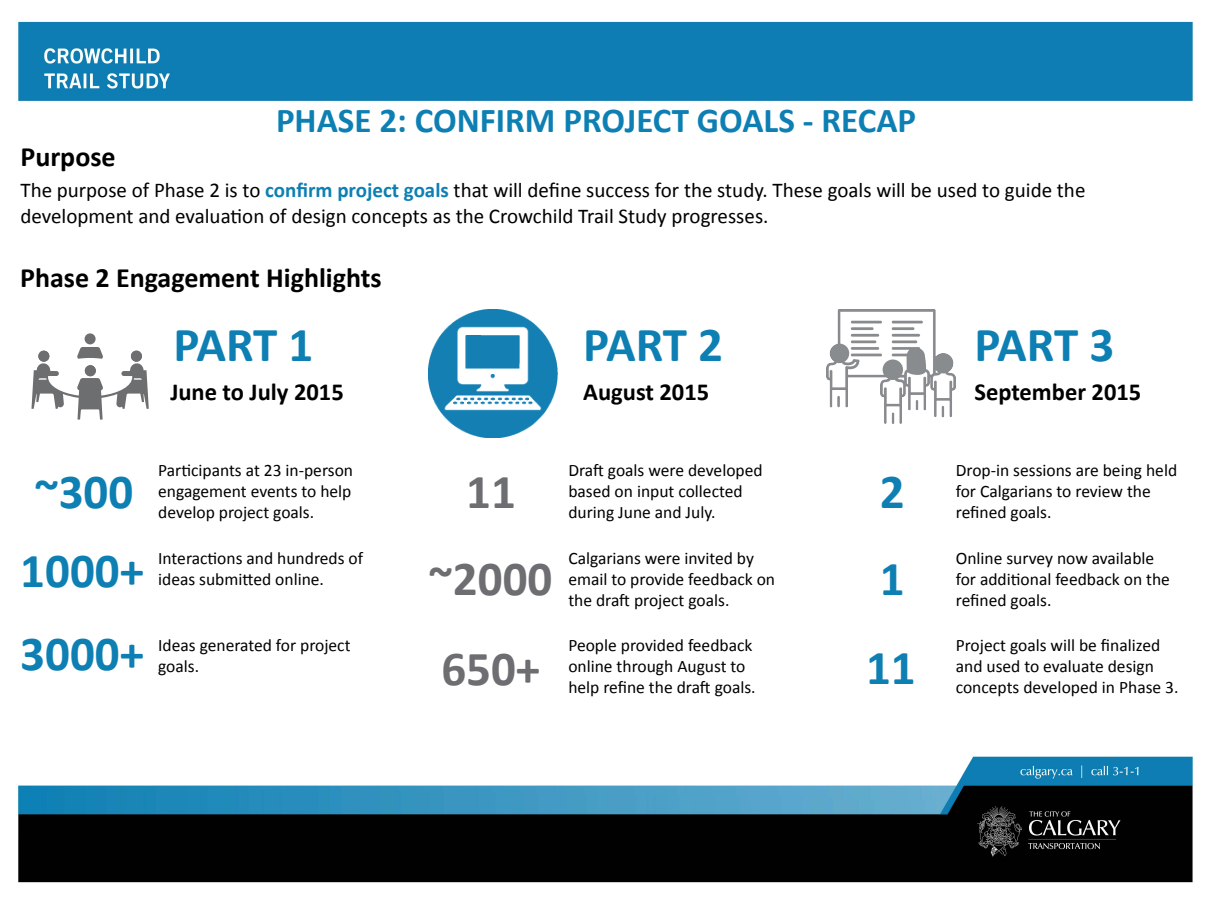
<style>
.page{position:relative;width:1210px;height:908px;background:#fff}
.page>*{position:absolute;margin:0;border:0;box-sizing:border-box;transform-origin:0 0}
.t1{font:700 49px/78.9px "Calibri";color:#0d7fb3}
.t2{font:700 49px "Calibri";color:#6d6e71}
.t3{font:700 35px "Calibri";color:#0d7fb3}
.t4{font:700 28px "Calibri";color:#000}
.t5{font:700 24.5px "Calibri";color:#000}
.t6{font:21px/25.2px "Calibri";color:#000}
.t7{font:17.5px/21px "Calibri";color:#000}
.s1{font-weight:700;color:#0d7fb3}
</style>
<div class="page">
<img style="left:18px;top:21px;width:1175px;height:862px">
<svg style="left:20px;top:309px;width:136px;height:128px"></svg>
<div style="left:85px;top:333px;width:11px;height:11px;background:#6d6e70;border-radius:50%"></div>
<div style="left:85px;top:365px;width:11px;height:11px;background:#6d6e70;border-radius:50%"></div>
<div style="left:38px;top:350px;width:11px;height:11px;background:#6d6e70;border-radius:50%"></div>
<div style="left:131px;top:350px;width:11px;height:11px;background:#6d6e70;border-radius:50%"></div>
<img style="left:428px;top:309px;width:129px;height:128px">
<img style="left:826px;top:309px;width:129px;height:114px">
<h3 class="t4" style="left:20px;top:139px;width:97px">Purpose</h3>
<h2 class="t3" style="left:276px;top:98px;width:641px">PHASE 2: CONFIRM PROJECT GOALS - RECAP</h2>
<p class="t6" style="left:20px;top:178px;width:1066px">The purpose of Phase 2 is to <span class="s1">confirm project goals</span> that will define success for the study. These goals will be used to guide the development and evaluation of design concepts as the Crowchild Trail Study progresses.</p>
<h3 class="t4" style="left:20px;top:260px;width:363px">Phase 2 Engagement Highlights</h3>
<h1 class="t1" style="left:174px;top:305px;width:141px">PART 1</h1>
<h3 class="t5" style="left:170px;top:375px;width:175px">June to July 2015</h3>
<h1 class="t1" style="left:583px;top:305px;width:141px">PART 2</h1>
<h3 class="t5" style="left:583px;top:375px;width:127px">August 2015</h3>
<h1 class="t1" style="left:974px;top:305px;width:141px">PART 3</h1>
<h3 class="t5" style="left:974px;top:375px;width:168px">September 2015</h3>
<h1 class="t1" style="left:20px;top:452px;width:125px">~300<br>1000+</h1>
<h1 class="t1" style="left:20px;top:614px;width:125px">3000+</h1>
<p class="t7" style="left:158px;top:460px;width:196px;text-align:justify">Participants at 23 in-person engagement events to help develop project goals.</p>
<p class="t7" style="left:568px;top:460px;width:196px">Draft goals were developed based on input collected during June and July.</p>
<p class="t7" style="left:955px;top:460px;width:223px">Drop-in sessions are being held for Calgarians to review the refined goals.</p>
<h1 class="t2" style="left:466px;top:460px;width:51px">11</h1>
<h1 class="t1" style="left:880px;top:452px;width:26px">2</h1>
<p class="t7" style="left:158px;top:547px;width:206px">Interactions and hundreds of ideas submitted online.</p>
<p class="t7" style="left:568px;top:547px;width:208px">Calgarians were invited by email to provide feedback on the draft project goals.</p>
<p class="t7" style="left:955px;top:547px;width:216px">Online survey now available for additional feedback on the</p>
<h1 class="t2" style="left:428px;top:547px;width:125px">~2000</h1>
<h1 class="t1" style="left:880px;top:539px;width:26px">1</h1>
<p class="t7" style="left:955px;top:589px;width:97px">refined goals.</p>
<p class="t7" style="left:158px;top:634px;width:194px">Ideas generated for project goals.</p>
<p class="t7" style="left:568px;top:634px;width:189px">People provided feedback online through August to help refine the draft goals.</p>
<p class="t7" style="left:955px;top:634px;width:206px">Project goals will be finalized and used to evaluate design</p>
<h1 class="t1" style="left:866px;top:627px;width:51px">11</h1>
<h1 class="t2" style="left:441px;top:637px;width:100px">650+</h1>
<p class="t7" style="left:955px;top:676px;width:224px">concepts developed in Phase 3.</p>
</div>
